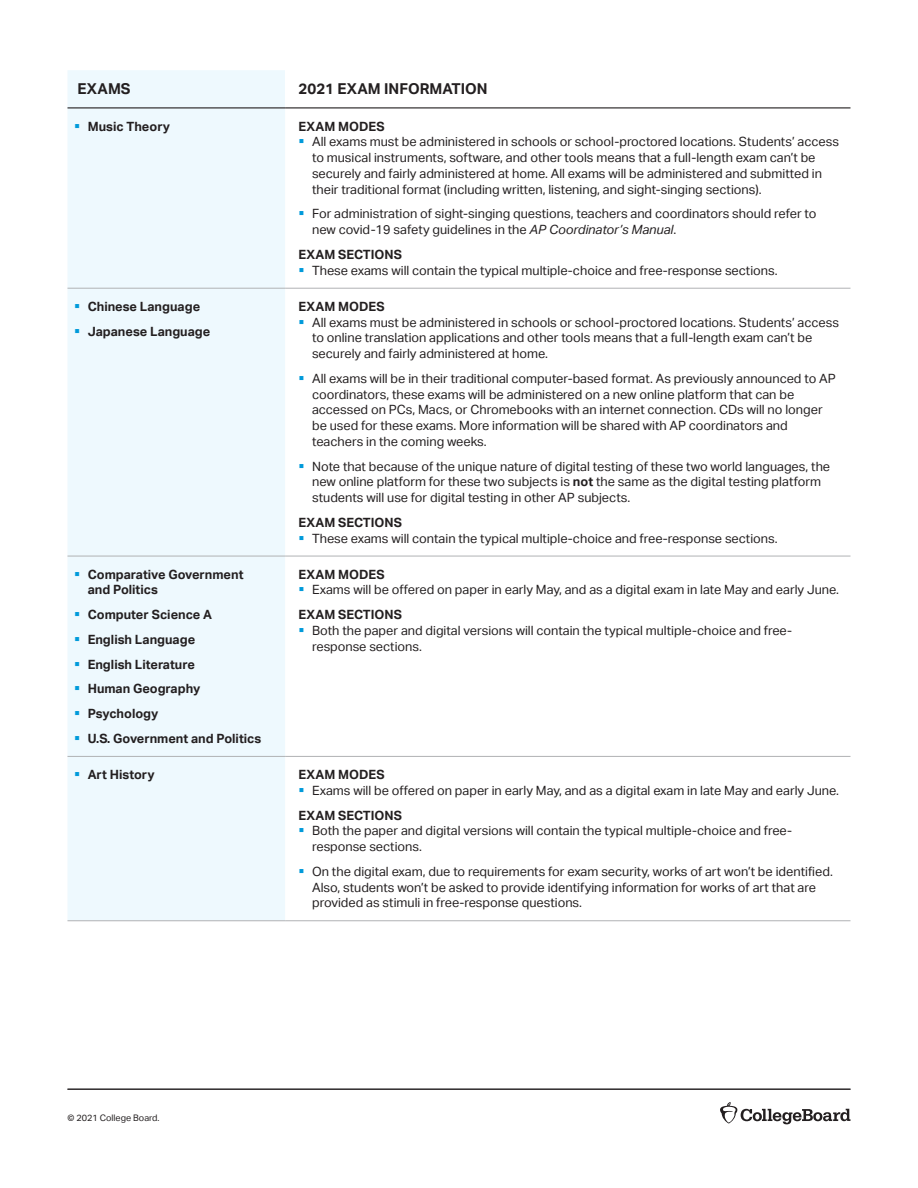
<style>
.page{position:relative;width:918px;height:1188px;background:#fff}
.page>*{position:absolute;margin:0;border:0;box-sizing:border-box;transform-origin:0 0}
.t1{font:700 15px "Aktiv Grotesk";color:#231f20}
.t2{font:12.75px/15.8px "Aktiv Grotesk";color:#231f20}
.t3{font:700 12.75px/15.8px "Aktiv Grotesk";color:#231f20}
.t4{font:9px "Aktiv Grotesk";color:#231f20}
.s1{color:#009ada}
.s2{font-style:italic}
.s3{font-weight:700}
</style>
<div class="page">
<svg style="left:720px;top:1102px;width:130px;height:22px"></svg>
<div style="left:68px;top:70px;width:217px;height:850px;background:#eef9fe"></div>
<hr style="left:68px;top:288px;width:217px;height:1px;background:#b0b2b4">
<hr style="left:285px;top:288px;width:566px;height:1px;background:#b0b2b4">
<hr style="left:68px;top:107px;width:217px;height:1px;background:#231f20">
<hr style="left:285px;top:107px;width:566px;height:1px;background:#231f20">
<hr style="left:68px;top:756px;width:217px;height:1px;background:#b0b2b4">
<hr style="left:285px;top:756px;width:566px;height:1px;background:#b0b2b4">
<hr style="left:68px;top:556px;width:217px;height:1px;background:#b0b2b4">
<hr style="left:285px;top:556px;width:566px;height:1px;background:#b0b2b4">
<hr style="left:68px;top:920px;width:217px;height:1px;background:#b0b2b4">
<hr style="left:285px;top:920px;width:566px;height:1px;background:#b0b2b4">
<hr style="left:68px;top:1089px;width:782px;height:1px;background:#231f20">
<p class="t1" style="left:78px;top:80px;width:55px">EXAMS</p>
<p class="t1" style="left:299px;top:80px;width:191px">2021 EXAM INFORMATION</p>
<p class="t3" style="left:74px;top:118px;width:97px"><span class="s1">▪</span> Music Theory</p>
<p class="t3" style="left:299px;top:118px;width:88px">EXAM MODES</p>
<p class="t2" style="left:312px;top:134px;width:528px;text-indent:-14px"><span class="s1">▪</span> All exams must be administered in schools or school-proctored locations. Students’ access to musical instruments, software, and other tools means that a full-length exam can’t be securely and fairly administered at home. All exams will be administered and submitted in their traditional format (including written, listening, and sight-singing sections).</p>
<p class="t2" style="left:312px;top:206px;width:506px;text-indent:-14px"><span class="s1">▪</span> For administration of sight-singing questions, teachers and coordinators should refer to new covid-19 safety guidelines in the <span class="s2">AP Coordinator’s Manual</span>.</p>
<p class="t3" style="left:299px;top:247px;width:105px">EXAM SECTIONS</p>
<p class="t2" style="left:299px;top:262px;width:481px"><span class="s1">▪</span> These exams will contain the typical multiple-choice and free-response sections.</p>
<p class="t3" style="left:74px;top:299px;width:127px"><span class="s1">▪</span> Chinese Language</p>
<p class="t3" style="left:74px;top:323px;width:138px"><span class="s1">▪</span> Japanese Language</p>
<p class="t3" style="left:299px;top:299px;width:88px">EXAM MODES</p>
<p class="t2" style="left:312px;top:314px;width:528px;text-indent:-14px"><span class="s1">▪</span> All exams must be administered in schools or school-proctored locations. Students’ access to online translation applications and other tools means that a full-length exam can’t be securely and fairly administered at home.</p>
<p class="t2" style="left:312px;top:371px;width:525px;text-indent:-14px"><span class="s1">▪</span> All exams will be in their traditional computer-based format. As previously announced to AP coordinators, these exams will be administered on a new online platform that can be accessed on PCs, Macs, or Chromebooks with an internet connection. CDs will no longer be used for these exams. More information will be shared with AP coordinators and teachers in the coming weeks.</p>
<p class="t2" style="left:312px;top:458px;width:520px;text-indent:-14px"><span class="s1">▪</span> Note that because of the unique nature of digital testing of these two world languages, the new online platform for these two subjects is <span class="s3">not</span> the same as the digital testing platform students will use for digital testing in other AP subjects.</p>
<p class="t3" style="left:299px;top:515px;width:105px">EXAM SECTIONS</p>
<p class="t2" style="left:299px;top:530px;width:481px"><span class="s1">▪</span> These exams will contain the typical multiple-choice and free-response sections.</p>
<p class="t3" style="left:88px;top:566px;width:157px;text-indent:-14px"><span class="s1">▪</span> Comparative Government and Politics</p>
<p class="t3" style="left:74px;top:607px;width:139px"><span class="s1">▪</span> Computer Science A</p>
<p class="t3" style="left:74px;top:632px;width:123px"><span class="s1">▪</span> English Language</p>
<p class="t3" style="left:74px;top:656px;width:122px"><span class="s1">▪</span> English Literature</p>
<p class="t3" style="left:74px;top:681px;width:128px"><span class="s1">▪</span> Human Geography</p>
<p class="t3" style="left:74px;top:706px;width:86px"><span class="s1">▪</span> Psychology</p>
<p class="t3" style="left:74px;top:731px;width:189px"><span class="s1">▪</span> U.S. Government and Politics</p>
<p class="t3" style="left:299px;top:566px;width:88px">EXAM MODES</p>
<p class="t2" style="left:299px;top:578px;width:542px;line-height:24.8px"><span class="s1">▪</span> Exams will be offered on paper in early May, and as a digital exam in late May and early June.<br><span class="s3">EXAM SECTIONS</span></p>
<p class="t2" style="left:312px;top:623px;width:481px;text-indent:-14px"><span class="s1">▪</span> Both the paper and digital versions will contain the typical multiple-choice and free&shy;response sections.</p>
<p class="t3" style="left:74px;top:767px;width:82px"><span class="s1">▪</span> Art History</p>
<p class="t3" style="left:299px;top:767px;width:88px">EXAM MODES</p>
<p class="t2" style="left:299px;top:778px;width:542px;line-height:24.8px"><span class="s1">▪</span> Exams will be offered on paper in early May, and as a digital exam in late May and early June.<br><span class="s3">EXAM SECTIONS</span></p>
<p class="t2" style="left:312px;top:823px;width:481px;text-indent:-14px"><span class="s1">▪</span> Both the paper and digital versions will contain the typical multiple-choice and free&shy;response sections.</p>
<p class="t2" style="left:312px;top:863px;width:522px;text-indent:-14px"><span class="s1">▪</span> On the digital exam, due to requirements for exam security, works of art won’t be identified.<br>Also, students won’t be asked to provide identifying information for works of art that are provided as stimuli in free-response questions.</p>
<p class="t4" style="left:68px;top:1112px;width:94px">© 2021 College Board.</p>
</div>
